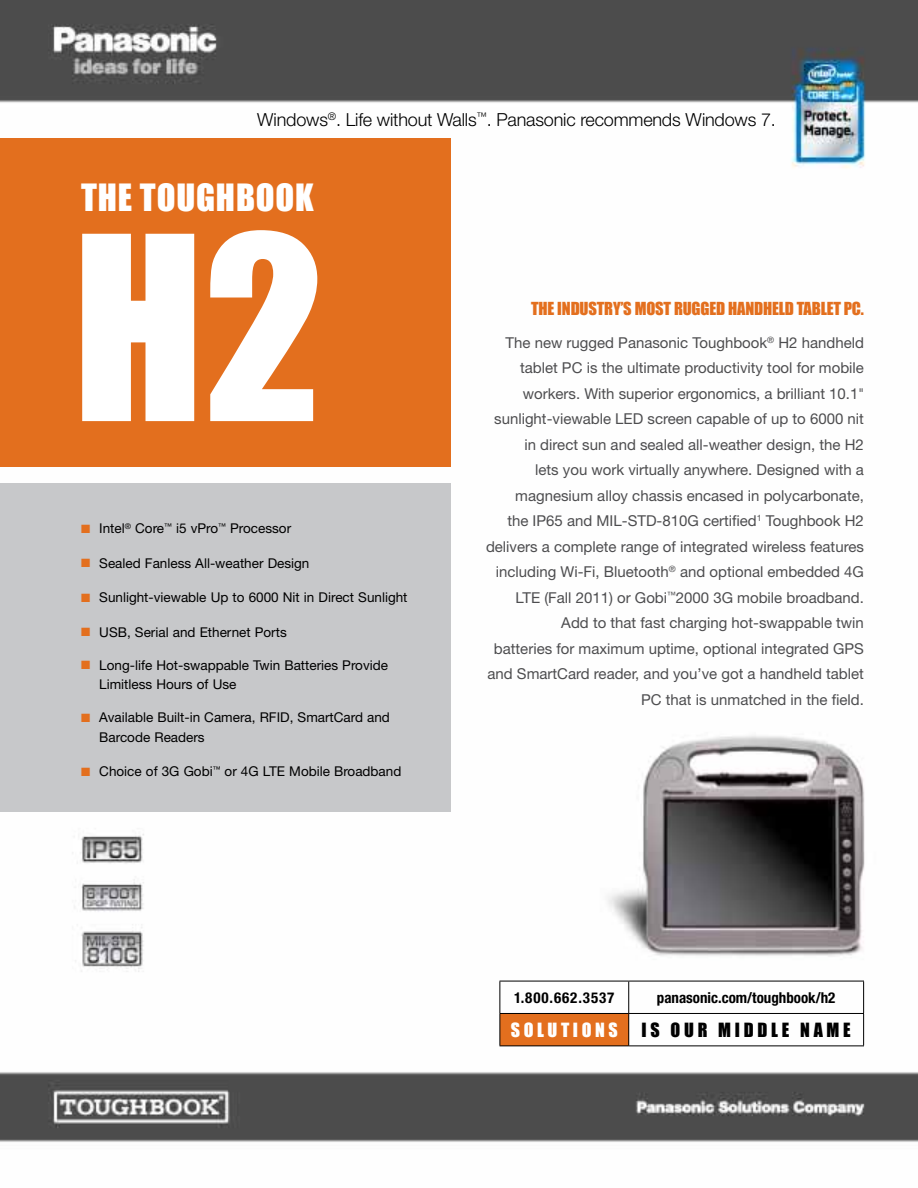
<style>
.page{position:relative;width:918px;height:1188px;background:#fff}
.page>*{position:absolute;margin:0;border:0;box-sizing:border-box;transform-origin:0 0}
.t1{font:237px "Impact";color:#fff}
.t2{font:34.5px "Impact";letter-spacing:.025em;color:#fff}
.t3{font:300 18px "Helvetica Neue LT Std";letter-spacing:-.01em;color:#000}
.t4{font:18px "Impact";letter-spacing:.21em;color:#000}
.t5{font:18px "Impact";letter-spacing:.2em;color:#fff}
.t6{font:16.5px "Impact";color:#e36f1e}
.t7{font:15px/25.5px "Helvetica Neue LT Std";color:#4d4d4f;text-align:right}
.t8{font:700 condensed 15px "Helvetica Neue LT Std";color:#000}
.t9{font:700 condensed 15px "Helvetica Neue LT Std";letter-spacing:.06em;color:#000}
.t10{font:13.5px/19.5px "Helvetica Neue LT Std";color:#000}
.s1{color:#e36f1e}
.s2{font-weight:300}
</style>
<div class="page">
<img style="left:0;top:0;width:918px;height:1142px">
<div style="left:0;top:483px;width:451px;height:329px;background:#c7c8ca"></div>
<div style="left:0;top:138px;width:451px;height:329px;background:#e36f1e"></div>
<div style="left:500px;top:1013px;width:129px;height:33px;background:#e36f1e"></div>
<hr style="left:628px;top:981px;width:1px;height:32px;background:#000">
<hr style="left:500px;top:1013px;width:129px;height:1px;background:#000">
<hr style="left:629px;top:1013px;width:235px;height:1px;background:#000">
<hr style="left:628px;top:1014px;width:1px;height:32px;background:#000">
<hr style="left:500px;top:981px;width:129px;height:1px;background:#000">
<hr style="left:500px;top:981px;width:1px;height:32px;background:#000">
<hr style="left:629px;top:981px;width:235px;height:1px;background:#000">
<hr style="left:863px;top:981px;width:1px;height:32px;background:#000">
<hr style="left:500px;top:1014px;width:1px;height:32px;background:#000">
<hr style="left:863px;top:1014px;width:1px;height:32px;background:#000">
<hr style="left:500px;top:1046px;width:129px;height:1px;background:#000">
<hr style="left:629px;top:1046px;width:235px;height:1px;background:#000">
<p class="t3" style="left:257px;top:109px;width:520px">Windows<sup>®</sup>. Life without Walls<sup>™</sup>. Panasonic recommends Windows 7.</p>
<h2 class="t2" style="left:81px;top:176px;width:234px">THE TOUGHBOOK</h2>
<h1 class="t1" style="left:72px;top:182px;width:252px">H2</h1>
<p class="t10" style="left:81px;top:519px;width:212px"><span class="s1">■</span> Intel<sup>®</sup> Core<sup>™</sup> i5 vPro<sup>™</sup> Processor</p>
<p class="t10" style="left:81px;top:553px;width:230px"><span class="s1">■</span> Sealed Fanless All-weather Design</p>
<p class="t10" style="left:81px;top:588px;width:328px"><span class="s1">■</span> Sunlight-viewable Up to 6000 Nit in Direct Sunlight</p>
<p class="t10" style="left:81px;top:622px;width:207px"><span class="s1">■</span> USB, Serial and Ethernet Ports</p>
<p class="t10" style="left:99px;top:655px;width:290px;text-indent:-18px"><span class="s1">■</span> Long-life Hot-swappable Twin Batteries Provide<br>Limitless Hours of Use</p>
<p class="t10" style="left:99px;top:708px;width:292px;text-indent:-18px"><span class="s1">■</span> Available Built-in Camera, RFID, SmartCard and<br>Barcode Readers</p>
<p class="t10" style="left:81px;top:762px;width:322px"><span class="s1">■</span> Choice of 3G Gobi<sup>™</sup> or 4G LTE Mobile Broadband</p>
<p class="t6" style="left:531px;top:299px;width:35px">THE INDUSTR</p>
<p class="t6" style="left:613px;top:299px;width:32px">Y’S MOST</p>
<p class="t6" style="left:674px;top:299px;width:10px">RUGGED</p>
<p class="t6" style="left:728px;top:299px;width:10px">HANDHELD</p>
<p class="t6" style="left:797px;top:299px;width:9px">TABLET</p>
<p class="t6" style="left:844px;top:299px;width:22px">PC.</p>
<p class="t7" style="left:486px;top:329px;width:380px">The new rugged Panasonic Toughbook<sup>®</sup> H2 handheld tablet PC is the ultimate productivity tool for mobile workers. With superior ergonomics, a brilliant 10.1<span class="s2">" </span>sunlight-viewable LED screen capable of up to 6000 nit in direct sun and sealed all-weather design, the H2<br>lets you work virtually anywhere. Designed with a magnesium alloy chassis encased in polycarbonate,<br>the IP65 and MIL-STD-810G certified<sup>1</sup> Toughbook H2 delivers a complete range of integrated wireless features including Wi-Fi, Bluetooth<sup>®</sup> and optional embedded 4G LTE (Fall 2011) or Gobi<sup>™</sup>2000 3G mobile broadband.<br>Add to that fast charging hot-swappable twin<br>batteries for maximum uptime, optional integrated GPS and SmartCard reader, and you’ve got a handheld tablet PC that is unmatched in the field.</p>
<p class="t9" style="left:514px;top:988px;width:102px">1.800.662.3537</p>
<p class="t8" style="left:657px;top:988px;width:180px">panasonic.com/toughbook/h2</p>
<p class="t5" style="left:511px;top:1019px;width:108px">SOLUTIONS</p>
<p class="t4" style="left:642px;top:1019px;width:211px">IS OUR MIDDLE NAME</p>
</div>
